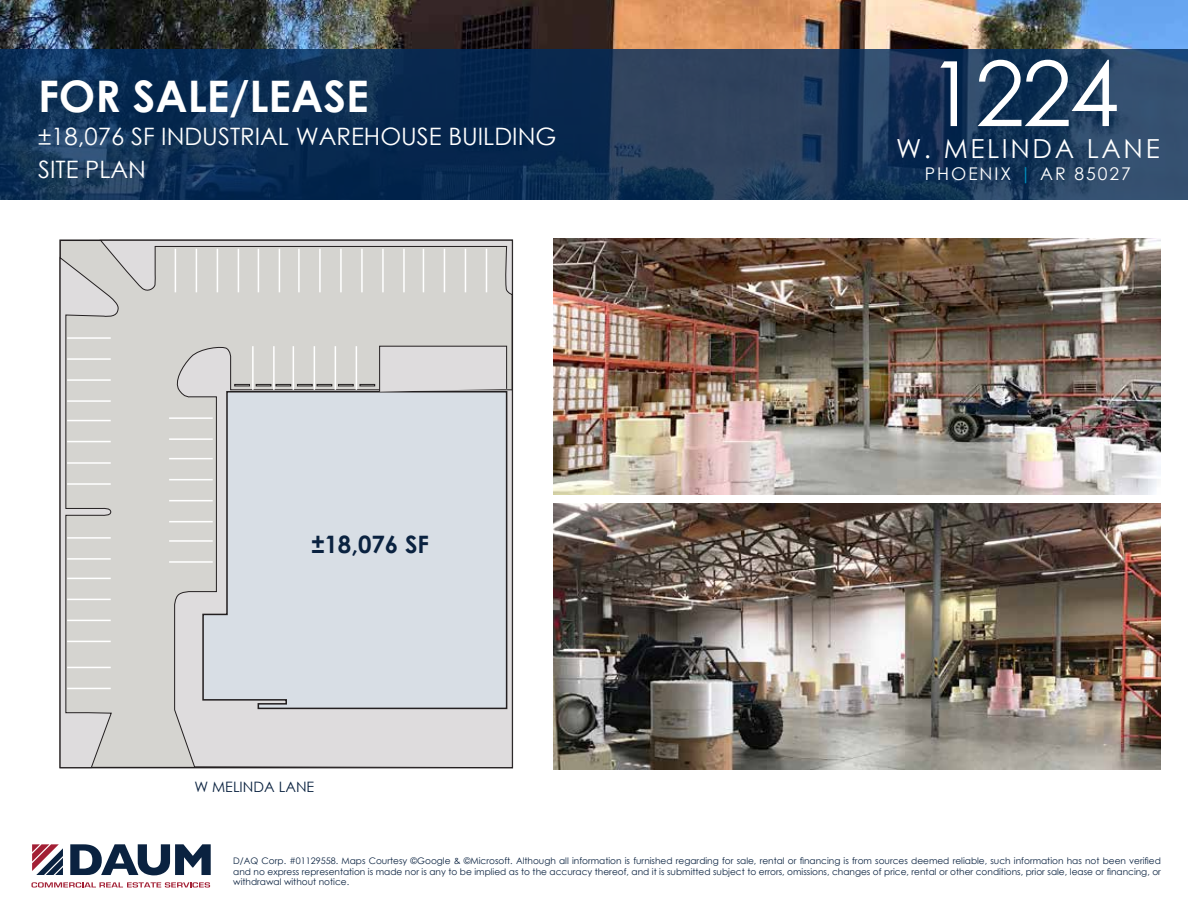
<style>
.page{position:relative;width:1188px;height:918px;background:#fff}
.page>*{position:absolute;margin:0;border:0;box-sizing:border-box;transform-origin:0 0}
.t1{font:90.15px "Century Gothic";color:#fff}
.t2{font:700 43.5px "Century Gothic";color:#fff}
.t3{font:26.25px "Century Gothic";letter-spacing:.1em;color:#fff}
.t4{font:24px/33px "Century Gothic";color:#fff}
.t5{font:700 24px "Century Gothic";color:#0a2240}
.t6{font:17.55px "Century Gothic";letter-spacing:.11em;color:#fff}
.t7{font:14.4px "Century Gothic";color:#0a2240}
.t8{font:9px/10.5px "Century Gothic";color:#0a2240;text-align:justify}
.s1{color:#008fbe}
</style>
<div class="page">
<svg style="left:31px;top:882px;width:179px;height:6px"></svg>
<svg style="left:32px;top:844px;width:31px;height:31px"></svg>
<svg style="left:70px;top:844px;width:141px;height:31px"></svg>
<svg style="left:59px;top:240px;width:454px;height:529px;background:#d3d5d6"></svg>
<img style="left:553px;top:239px;width:607px;height:255px">
<img style="left:553px;top:504px;width:607px;height:265px">
<img style="left:0;top:0;width:1188px;height:49px">
<svg style="left:0;top:49px;width:1188px;height:151px;background:#173558"></svg>
<h2 class="t2" style="left:38px;top:64px;width:332px">FOR SALE/LEASE</h2>
<h3 class="t4" style="left:38px;top:120px;width:520px">±18,076 SF INDUSTRIAL WAREHOUSE BUILDING<br>SITE PLAN</h3>
<h3 class="t5" style="left:311px;top:526px;width:119px">±18,076 SF</h3>
<h3 class="t7" style="left:194px;top:777px;width:121px">W MELINDA LANE</h3>
<h1 class="t1" style="left:928px;top:31px;width:193px">1224</h1>
<h3 class="t3" style="left:896px;top:130px;width:265px">W. MELINDA LANE</h3>
<h3 class="t6" style="left:925px;top:162px;width:207px">PHOENIX <span class="s1">|</span> AR 85027</h3>
<p class="t8" style="left:233px;top:855px;width:929px">D/AQ Corp. #01129558. Maps Courtesy ©Google &amp; ©Microsoft. Although all information is furnished regarding for sale, rental or financing is from sources deemed reliable, such information has not been verified and no express representation is made nor is any to be implied as to the accuracy thereof, and it is submitted subject to errors, omissions, changes of price, rental or other conditions, prior sale, lease or financing, or withdrawal without notice.</p>
</div>
